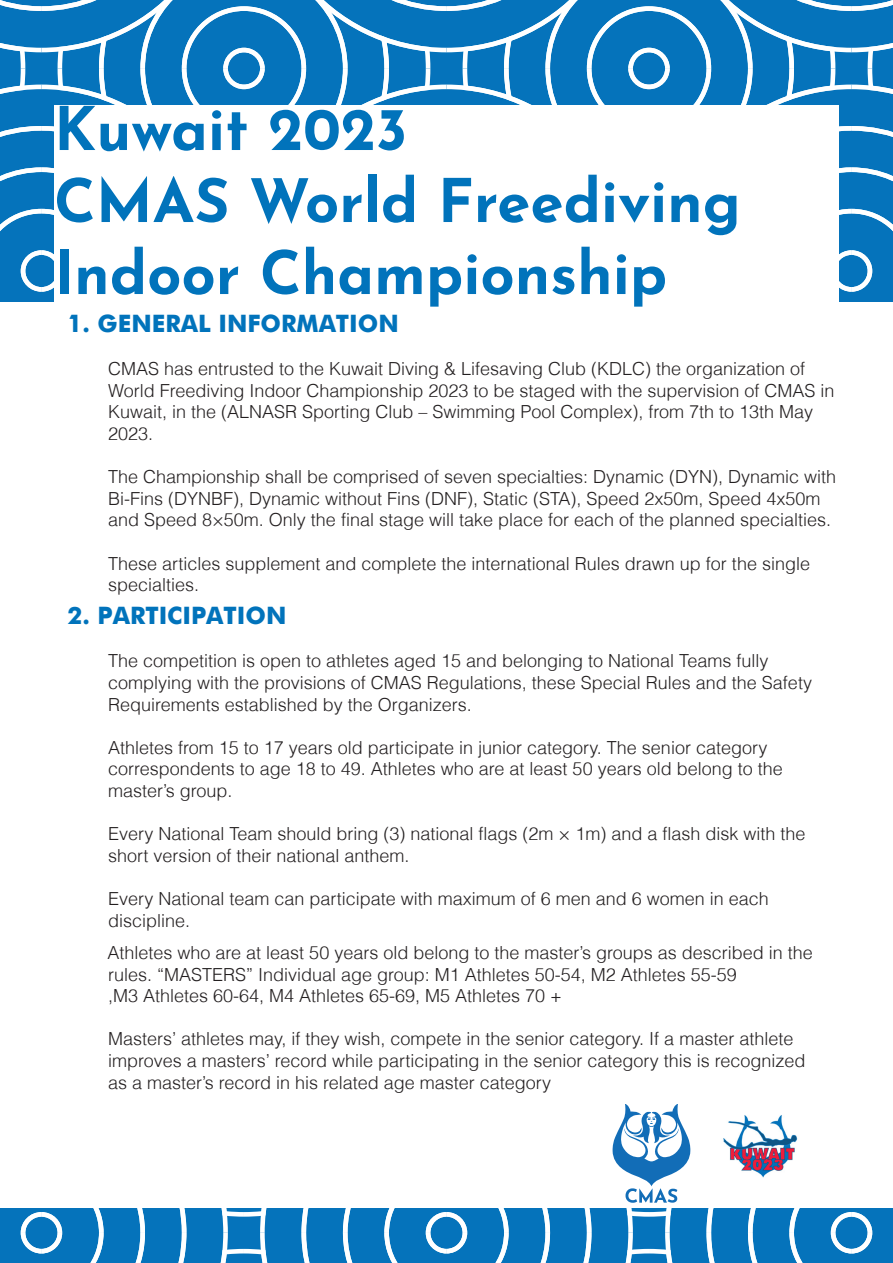
<style>
.page{position:relative;width:893px;height:1263px;background:#fff}
.page>*{position:absolute;margin:0;border:0;box-sizing:border-box;transform-origin:0 0}
.t1{font:700 60px "Josefin Sans";color:#0173bb}
.t2{font:700 24px "Futura";color:#0173bb}
.t3{font:300 18px/21.6px "Helvetica";color:#231f20}
</style>
<div class="page">
<svg style="left:0;top:0;width:893px;height:301px"></svg>
<svg style="left:0;top:1209px;width:893px;height:54px;background:#2786c4"></svg>
<img style="left:723px;top:1115px;width:75px;height:63px">
<svg style="left:612px;top:1104px;width:78px;height:98px"></svg>
<p class="t1" style="left:54px;top:84px;width:355px">Kuwait 2023</p>
<p class="t1" style="left:54px;top:156px;width:688px">CMAS World Freediving</p>
<p class="t1" style="left:54px;top:228px;width:615px">Indoor Championship</p>
<p class="t2" style="left:68px;top:306px;width:333px">1. GENERAL INFORMATION</p>
<p class="t3" style="left:108px;top:358px;width:728px">CMAS has entrusted to the Kuwait Diving &amp; Lifesaving Club (KDLC) the organization of<br>World Freediving Indoor Championship 2023 to be staged with the supervision of CMAS in</p>
<p class="t3" style="left:108px;top:401px;width:707px">Kuwait, in the (ALNASR Sporting Club – Swimming Pool Complex), from 7th to 13th May<br>2023.</p>
<p class="t3" style="left:108px;top:466px;width:730px">The Championship shall be comprised of seven specialties: Dynamic (DYN), Dynamic with</p>
<p class="t3" style="left:108px;top:487px;width:714px">Bi-Fins (DYNBF), Dynamic without Fins (DNF), Static (STA), Speed 2x50m, Speed 4x50m</p>
<p class="t3" style="left:108px;top:509px;width:725px">and Speed 8×50m. Only the final stage will take place for each of the planned specialties.</p>
<p class="t3" style="left:108px;top:552px;width:703px">These articles supplement and complete the international Rules drawn up for the single</p>
<p class="t3" style="left:108px;top:574px;width:93px">specialties.</p>
<p class="t2" style="left:68px;top:598px;width:220px">2. PARTICIPATION</p>
<p class="t3" style="left:108px;top:650px;width:662px">The competition is open to athletes aged 15 and belonging to National Teams fully</p>
<p class="t3" style="left:108px;top:672px;width:705px">complying with the provisions of CMAS Regulations, these Special Rules and the Safety<br>Requirements established by the Organizers.</p>
<p class="t3" style="left:108px;top:736px;width:661px">Athletes from 15 to 17 years old participate in junior category. The senior category</p>
<p class="t3" style="left:108px;top:758px;width:676px">correspondents to age 18 to 49. Athletes who are at least 50 years old belong to the</p>
<p class="t3" style="left:108px;top:780px;width:126px">master’s group.</p>
<p class="t3" style="left:108px;top:823px;width:699px">Every National Team should bring (3) national flags (2m × 1m) and a flash disk with the</p>
<p class="t3" style="left:108px;top:844px;width:303px">short version of their national anthem.</p>
<p class="t3" style="left:108px;top:888px;width:662px">Every National team can participate with maximum of 6 men and 6 women in each</p>
<p class="t3" style="left:108px;top:909px;width:84px">discipline.</p>
<p class="t3" style="left:108px;top:942px;width:707px">Athletes who are at least 50 years old belong to the master’s groups as described in the</p>
<p class="t3" style="left:108px;top:963px;width:630px">rules. “MASTERS” Individual age group: M1 Athletes 50-54, M2 Athletes 55-59</p>
<p class="t3" style="left:108px;top:985px;width:456px">,M3 Athletes 60-64, M4 Athletes 65-69, M5 Athletes 70 +</p>
<p class="t3" style="left:108px;top:1028px;width:687px">Masters’ athletes may, if they wish, compete in the senior category. If a master athlete</p>
<p class="t3" style="left:108px;top:1050px;width:699px">improves a masters’ record while participating in the senior category this is recognized</p>
<p class="t3" style="left:108px;top:1071px;width:445px">as a master’s record in his related age master category</p>
</div>
